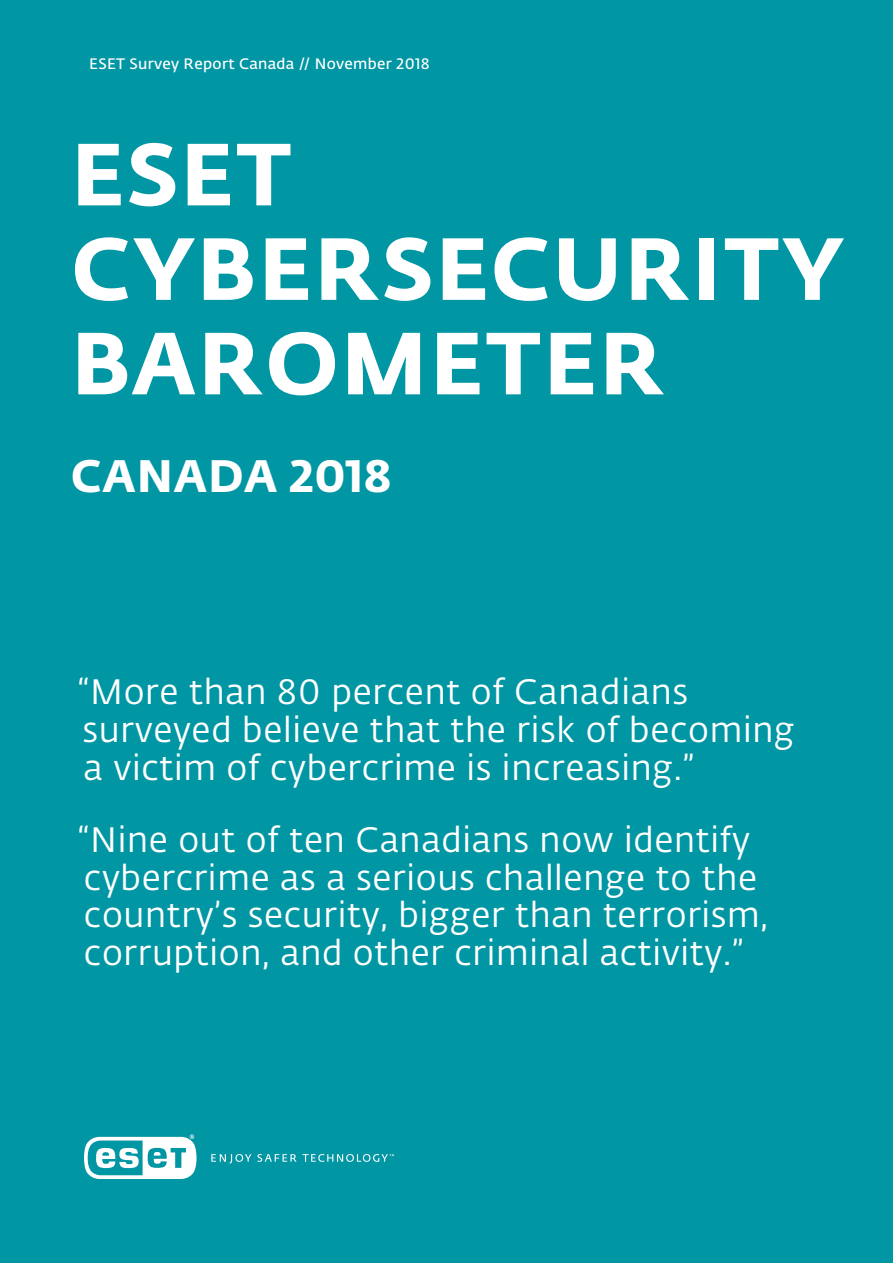
<style>
.page{position:relative;width:893px;height:1263px;background:#0096a3}
.page>*{position:absolute;margin:0;border:0;box-sizing:border-box;transform-origin:0 0}
.t1{font:87px/94.5px "Fedra Sans Alt Pro Bold LF";letter-spacing:.03em;color:#fff}
.t2{font:45px "Fedra Sans Alt Pro Bold LF";letter-spacing:.03em;color:#fff}
.t3{font:34.95px/38px "Fedra Sans Alt Pro Book LF";letter-spacing:.02em;color:#fff}
.t4{font:15px "Fedra Sans Alt Pro Demi LF";letter-spacing:.02em;color:#fff}
</style>
<div class="page">
<svg style="left:211px;top:1154px;width:183px;height:10px"></svg>
<svg style="left:84px;top:1134px;width:113px;height:45px"></svg>
<p class="t4" style="left:89px;top:53px;width:342px">ESET Survey Report Canada // November 2018</p>
<h1 class="t1" style="left:71px;top:121px;width:773px">ESET<br>CYBERSECURITY<br>BAROMETER</h1>
<p class="t2" style="left:71px;top:440px;width:321px">CANADA 2018</p>
<p class="t3" style="left:78px;top:672px;width:719px">“More than 80 percent of Canadians surveyed believe that the risk of becoming a victim of cybercrime is increasing.”</p>
<p class="t3" style="left:78px;top:819px;width:692px">“Nine out of ten Canadians now identify cybercrime as a serious challenge to the country’s security, bigger than terrorism, corruption, and other criminal activity.”</p>
</div>
